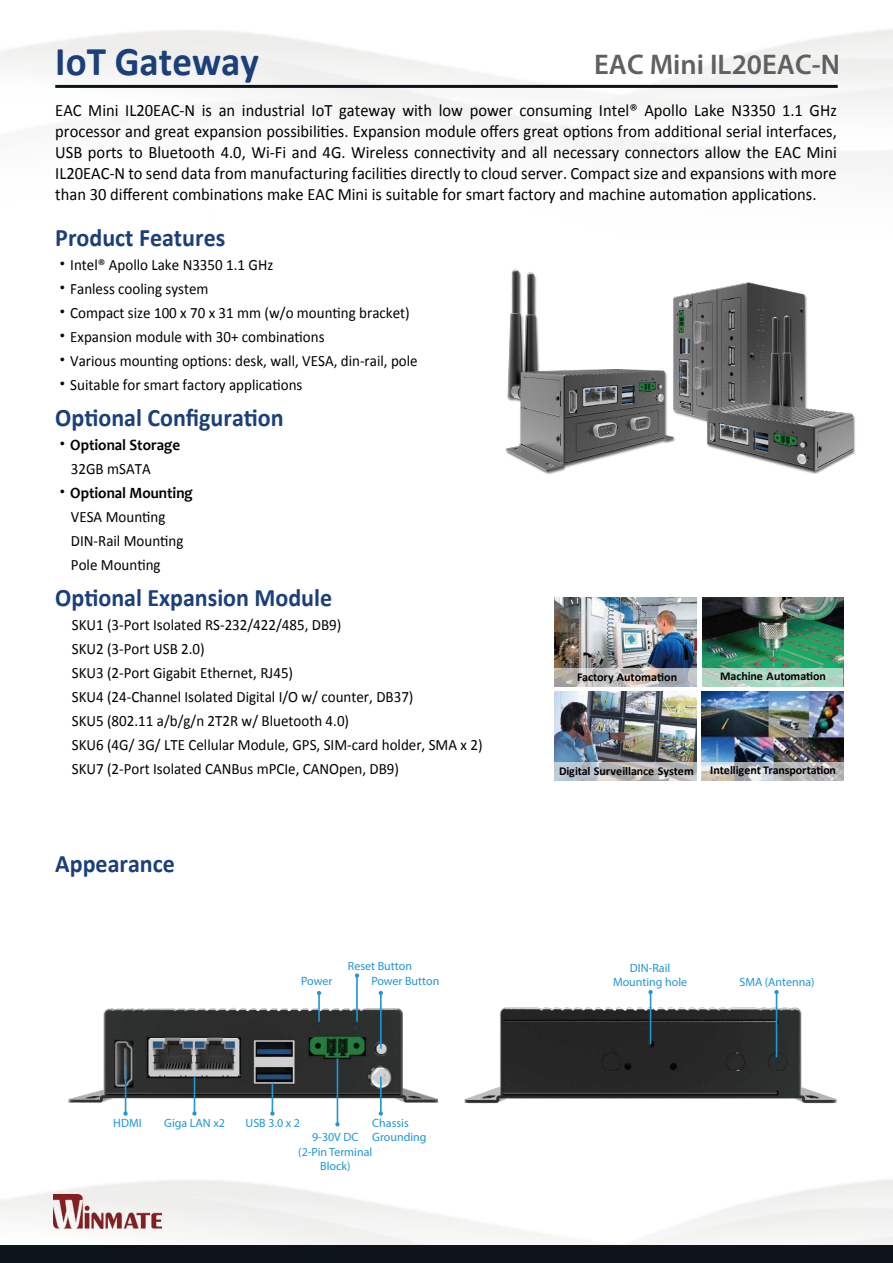
<style>
.page{position:relative;width:893px;height:1263px;background:#fff}
.page>*{position:absolute;margin:0;border:0;box-sizing:border-box;transform-origin:0 0}
.t1{font:700 40.95px "Calibri";color:#1b3f79;scale:.95 1}
.t2{font:600 28.5px "Myriad Pro";color:#606060}
.t3{font:700 25.2px "Calibri";color:#1b3f79;scale:.95 1}
.t4{font:17.4px/21px "Calibri";color:#040000;text-align:justify;scale:.95 1}
.t5{font:15.75px/24px "Calibri";color:#040000;scale:.95 1}
.t6{font:700 15.75px "Candara";color:#040000;scale:.95 1}
.t7{font:12px/14.4px "Myriad Pro";color:#2096d5}
.t8{font:700 12px "Calibri";letter-spacing:-.005em;color:#040000}
.s1{font-family:"Adobe Ming Std";font-weight:300;font-size:15px}
</style>
<div class="page">
<img style="left:0;top:1179px;width:893px;height:67px">
<hr style="left:55px;top:85px;width:783px;height:3px;background:#0d141c">
<div style="left:0;top:1246px;width:893px;height:17px;background:#0d141c"></div>
<img style="left:554px;top:597px;width:142px;height:71px">
<svg style="left:554px;top:668px;width:142px;height:18px;background:#bebbbb"></svg>
<img style="left:554px;top:691px;width:142px;height:71px">
<svg style="left:554px;top:762px;width:142px;height:19px;background:#babec1"></svg>
<img style="left:703px;top:597px;width:140px;height:71px">
<svg style="left:703px;top:668px;width:140px;height:18px;background:#afd6c3"></svg>
<img style="left:702px;top:691px;width:142px;height:71px">
<svg style="left:702px;top:762px;width:142px;height:19px;background:#c0c0c1"></svg>
<img style="left:505px;top:269px;width:351px;height:205px">
<img style="left:53px;top:1194px;width:109px;height:34px">
<img style="left:68px;top:992px;width:371px;height:135px">
<img style="left:464px;top:989px;width:373px;height:115px">
<hr style="left:318px;top:993px;width:2px;height:29px;background:#2096d5">
<svg style="left:317px;top:991px;width:4px;height:4px"></svg>
<hr style="left:356px;top:975px;width:2px;height:47px;background:#2096d5">
<svg style="left:355px;top:973px;width:4px;height:5px"></svg>
<hr style="left:380px;top:993px;width:2px;height:56px;background:#2096d5">
<svg style="left:379px;top:991px;width:4px;height:4px"></svg>
<hr style="left:380px;top:1076px;width:2px;height:38px;background:#2096d5">
<svg style="left:379px;top:1111px;width:4px;height:5px"></svg>
<hr style="left:337px;top:1058px;width:1px;height:66px;background:#2096d5">
<svg style="left:335px;top:1122px;width:5px;height:4px"></svg>
<hr style="left:272px;top:1083px;width:1px;height:31px;background:#2096d5">
<svg style="left:270px;top:1111px;width:5px;height:5px"></svg>
<hr style="left:194px;top:1076px;width:1px;height:38px;background:#2096d5">
<svg style="left:192px;top:1111px;width:5px;height:5px"></svg>
<hr style="left:125px;top:1065px;width:1px;height:49px;background:#2096d5">
<svg style="left:123px;top:1111px;width:5px;height:5px"></svg>
<hr style="left:650px;top:992px;width:1px;height:52px;background:#2096d5">
<svg style="left:648px;top:990px;width:5px;height:4px"></svg>
<hr style="left:776px;top:992px;width:1px;height:65px;background:#2096d5">
<svg style="left:774px;top:990px;width:5px;height:4px"></svg>
<h1 class="t1" style="left:55px;top:35px;width:216px">IoT Gateway</h1>
<h2 class="t2" style="left:594px;top:47px;width:247px">EAC Mini IL20EAC-N</h2>
<p class="t4" style="left:55px;top:100px;width:824px">EAC Mini IL20EAC-N is an industrial IoT gateway with low power consuming Intel® Apollo Lake N3350 1.1 GHz processor and great expansion possibilities. Expansion module offers great options from additional serial interfaces, USB ports to Bluetooth 4.0, Wi-Fi and 4G. Wireless connectivity and all necessary connectors allow the EAC Mini IL20EAC-N to send data from manufacturing facilities directly to cloud server. Compact size and expansions with more than 30 different combinations make EAC Mini is suitable for smart factory and machine automation applications.</p>
<h3 class="t3" style="left:55px;top:221px;width:181px">Product Features</h3>
<p class="t5" style="left:55px;top:252px;width:383px"><span class="s1">˙</span>Intel® Apollo Lake N3350 1.1 GHz<br><span class="s1">˙</span>Fanless cooling system<br><span class="s1">˙</span>Compact size 100 x 70 x 31 mm (w/o mounting bracket) <span class="s1">˙</span>Expansion module with 30+ combinations<br><span class="s1">˙</span>Various mounting options: desk, wall, VESA, din-rail, pole <span class="s1">˙</span>Suitable for smart factory applications</p>
<h3 class="t3" style="left:55px;top:401px;width:242px">Optional Configuration</h3>
<p class="t6" style="left:55px;top:435px;width:133px"><span class="s1">˙</span>Optional Storage</p>
<p class="t5" style="left:71px;top:457px;width:85px">32GB mSATA</p>
<p class="t6" style="left:55px;top:483px;width:146px"><span class="s1">˙</span>Optional Mounting</p>
<p class="t5" style="left:71px;top:505px;width:120px">VESA Mounting<br>DIN-Rail Mounting<br>Pole Mounting</p>
<h3 class="t3" style="left:55px;top:582px;width:293px">Optional Expansion Module</h3>
<p class="t5" style="left:72px;top:613px;width:434px">SKU1 (3-Port Isolated RS-232/422/485, DB9)<br>SKU2 (3-Port USB 2.0)<br>SKU3 (2-Port Gigabit Ethernet, RJ45)<br>SKU4 (24-Channel Isolated Digital I/O w/ counter, DB37)<br>SKU5 (802.11 a/b/g/n 2T2R w/ Bluetooth 4.0)<br>SKU6 (4G/ 3G/ LTE Cellular Module, GPS, SIM-card holder, SMA x 2)<br>SKU7 (2-Port Isolated CANBus mPCIe, CANOpen, DB9)</p>
<h3 class="t3" style="left:55px;top:847px;width:127px">Appearance</h3>
<p class="t7" style="left:301px;top:973px;width:33px">Power</p>
<p class="t7" style="left:371px;top:958px;width:70px;line-height:15px;text-indent:-23px">Reset Button<br>Power Button</p>
<p class="t7" style="left:113px;top:1115px;width:30px">HDMI</p>
<p class="t7" style="left:372px;top:1115px;width:56px">Chassis<br>Grounding</p>
<p class="t7" style="left:164px;top:1115px;width:62px">Giga LAN x2</p>
<p class="t7" style="left:246px;top:1115px;width:56px">USB 3.0 x 2</p>
<p class="t7" style="left:298px;top:1130px;width:76px;text-align:center">9-30V DC (2-Pin Terminal<br>Block)</p>
<p class="t8" style="left:577px;top:669px;width:102px">Factory Automation</p>
<p class="t8" style="left:720px;top:668px;width:107px">Machine Automation</p>
<p class="t8" style="left:559px;top:763px;width:136px">Digital Surveillance System</p>
<p class="t8" style="left:710px;top:763px;width:128px">Intelligent Transportation</p>
<p class="t7" style="left:613px;top:960px;width:76px;text-align:center">DIN-Rail<br>Mounting hole</p>
<p class="t7" style="left:740px;top:975px;width:76px">SMA (Antenna)</p>
</div>
